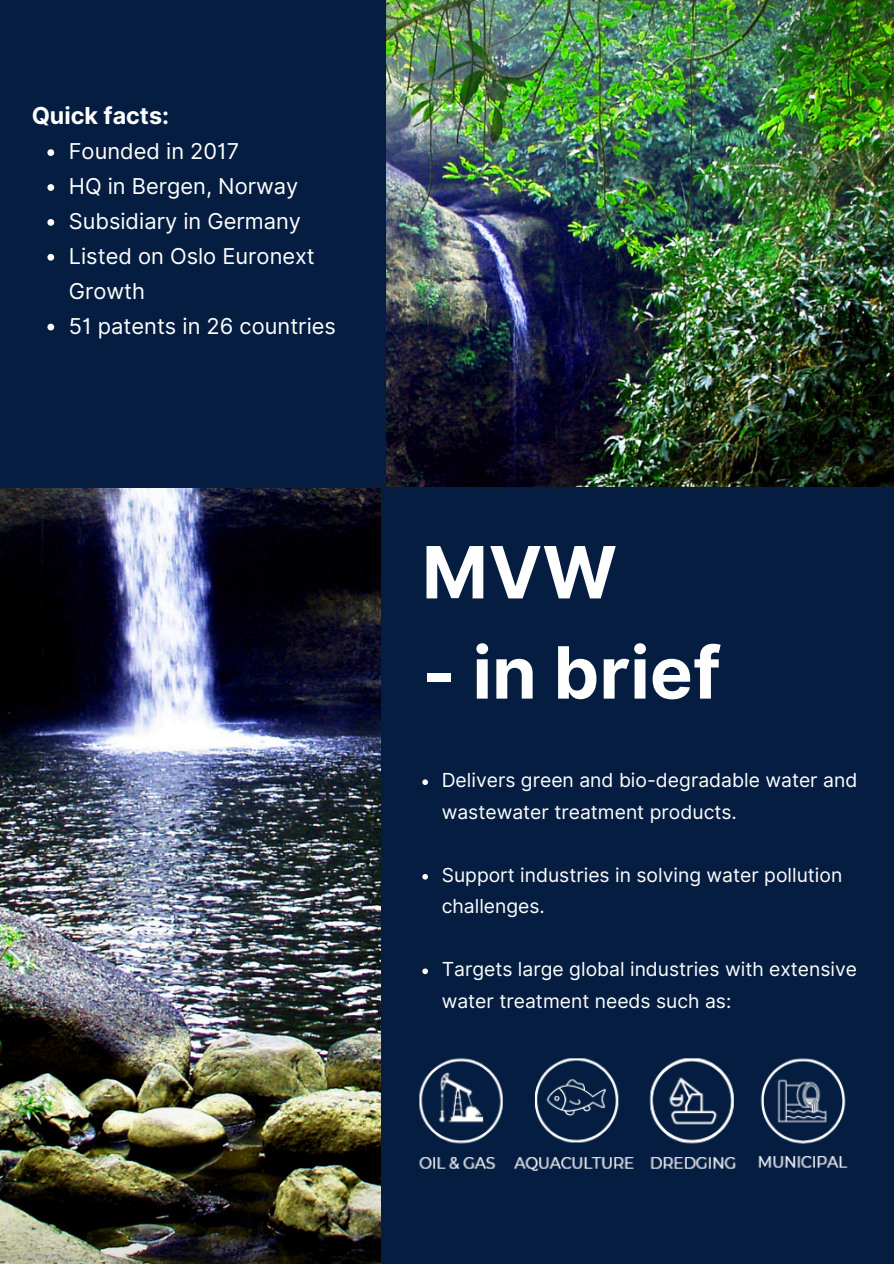
<style>
.page{position:relative;width:894px;height:1264px;background:#fff}
.page>*{position:absolute;margin:0;border:0;box-sizing:border-box;transform-origin:0 0}
.t1{font:700 72px "Inter";color:#fff}
.t2{font:700 23.4px "Inter";color:#fff}
.t3{font:21.9px/34.8px "Inter";color:#fff}
.t4{font:19.35px/31.5px "Inter";color:#fff}
</style>
<div class="page">
<img style="left:0;top:0;width:893px;height:1263px">
<div style="left:0;top:0;width:386px;height:487px;background:#051d40"></div>
<div style="left:381px;top:487px;width:512px;height:776px;background:#051d40"></div>
<img style="left:419px;top:1058px;width:429px;height:113px">
<svg style="left:47px;top:149px;width:7px;height:7px"></svg>
<svg style="left:47px;top:184px;width:7px;height:7px"></svg>
<svg style="left:47px;top:219px;width:7px;height:7px"></svg>
<svg style="left:47px;top:254px;width:7px;height:7px"></svg>
<svg style="left:47px;top:324px;width:7px;height:6px"></svg>
<svg style="left:422px;top:779px;width:6px;height:6px"></svg>
<svg style="left:422px;top:874px;width:6px;height:5px"></svg>
<svg style="left:422px;top:968px;width:6px;height:6px"></svg>
<p class="t2" style="left:32px;top:102px;width:139px">Quick facts:</p>
<p class="t3" style="left:69px;top:134px;width:172px">Founded in 2017</p>
<p class="t3" style="left:69px;top:169px;width:231px">HQ in Bergen, Norway</p>
<p class="t3" style="left:69px;top:204px;width:234px">Subsidiary in Germany</p>
<p class="t3" style="left:69px;top:239px;width:247px">Listed on Oslo Euronext<br>Growth</p>
<h1 class="t3" style="left:69px;top:308px;width:268px">51 patents in 26 countries</h1>
<h2 class="t1" style="left:422px;top:529px;width:196px">MVW</h2>
<h2 class="t1" style="left:422px;top:629px;width:300px">- in brief</h2>
<p class="t4" style="left:441px;top:764px;width:417px">Delivers green and bio-degradable water and wastewater treatment products.</p>
<p class="t4" style="left:441px;top:859px;width:402px">Support industries in solving water pollution challenges.</p>
<p class="t4" style="left:441px;top:953px;width:417px">Targets large global industries with extensive water treatment needs such as:</p>
</div>
